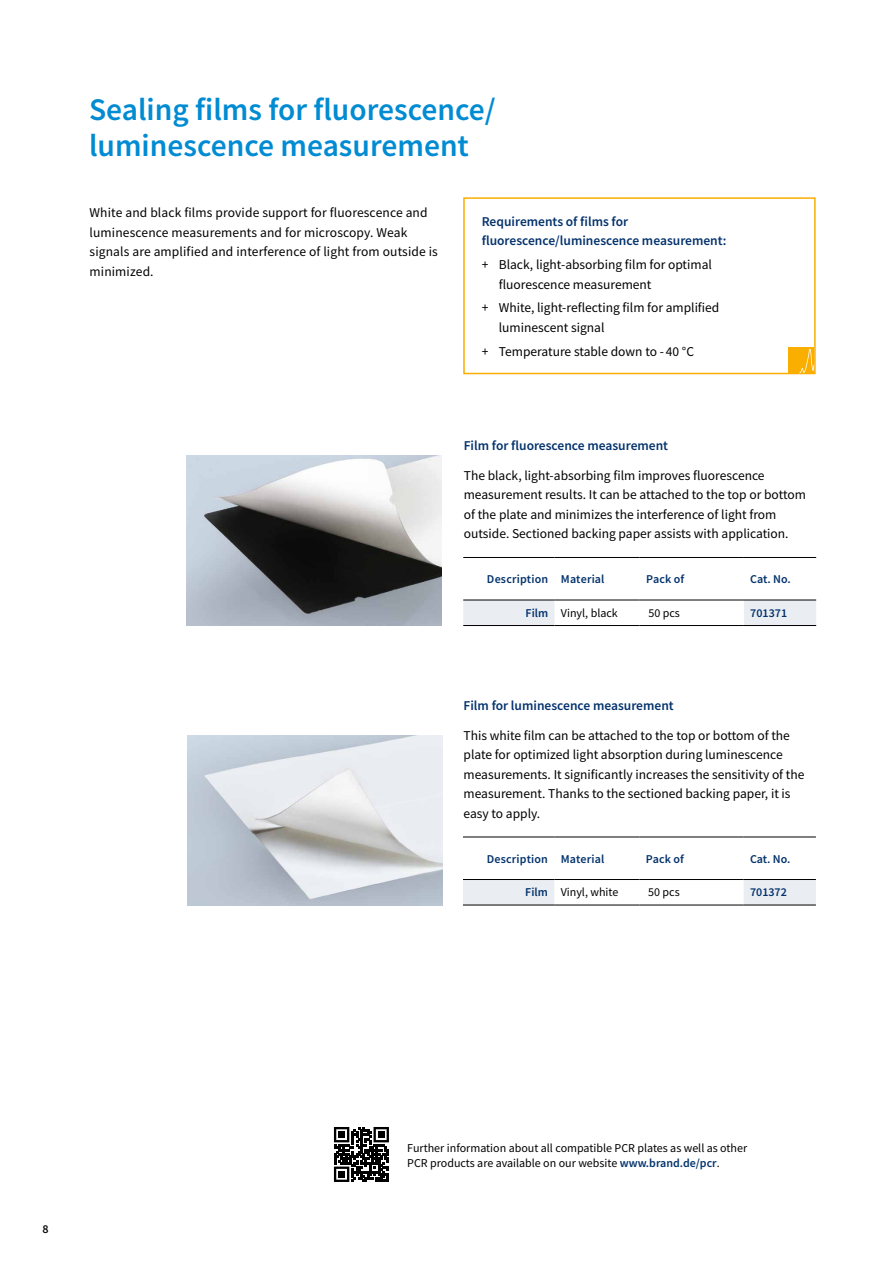
<style>
.page{position:relative;width:893px;height:1263px;background:#fff}
.page>*{position:absolute;margin:0;border:0;box-sizing:border-box;transform-origin:0 0}
.t1{font:600 31.5px/36px "Source Sans Pro";color:#008bd2}
.t2{font:13.5px/19.5px "Source Sans Pro";color:#000}
.t3{font:600 13.5px/19.5px "Source Sans Pro";color:#03326c}
.t4{font:12px/15px "Source Sans Pro";color:#000}
.t5{font:600 12px "Source Sans Pro";letter-spacing:.01em;color:#03326c}
.t6{font:600 12px "Source Sans Pro";color:#000}
.s1{font-weight:600;color:#03326c}
</style>
<div class="page">
<div style="left:463px;top:197px;width:353px;height:177px;border:2px solid #f9ae00"></div>
<div style="left:788px;top:348px;width:26px;height:25px;background:#f9ae00"></div>
<svg style="left:799px;top:349px;width:15px;height:24px"></svg>
<svg style="left:463px;top:601px;width:353px;height:24px"></svg>
<hr style="left:463px;top:625px;width:92px;height:1px;background:#000">
<hr style="left:555px;top:625px;width:85px;height:1px;background:#000">
<hr style="left:640px;top:625px;width:104px;height:1px;background:#000">
<hr style="left:744px;top:625px;width:72px;height:1px;background:#000">
<hr style="left:463px;top:557px;width:92px;height:1px;background:#000">
<hr style="left:555px;top:557px;width:85px;height:1px;background:#000">
<hr style="left:640px;top:557px;width:104px;height:1px;background:#000">
<hr style="left:744px;top:557px;width:72px;height:1px;background:#000">
<hr style="left:463px;top:600px;width:92px;height:1px;background:#000">
<hr style="left:555px;top:600px;width:85px;height:1px;background:#000">
<hr style="left:640px;top:600px;width:104px;height:1px;background:#000">
<hr style="left:744px;top:600px;width:72px;height:1px;background:#000">
<img style="left:187px;top:456px;width:255px;height:170px">
<svg style="left:463px;top:880px;width:353px;height:25px"></svg>
<hr style="left:463px;top:905px;width:91px;height:1px;background:#000">
<hr style="left:554px;top:905px;width:85px;height:1px;background:#000">
<hr style="left:639px;top:905px;width:105px;height:1px;background:#000">
<hr style="left:744px;top:905px;width:72px;height:1px;background:#000">
<hr style="left:463px;top:837px;width:91px;height:1px;background:#000">
<hr style="left:554px;top:837px;width:85px;height:1px;background:#000">
<hr style="left:639px;top:837px;width:105px;height:1px;background:#000">
<hr style="left:744px;top:837px;width:72px;height:1px;background:#000">
<hr style="left:463px;top:879px;width:91px;height:1px;background:#000">
<hr style="left:554px;top:879px;width:85px;height:1px;background:#000">
<hr style="left:639px;top:879px;width:105px;height:1px;background:#000">
<hr style="left:744px;top:879px;width:72px;height:1px;background:#000">
<img style="left:187px;top:735px;width:255px;height:170px">
<svg style="left:334px;top:1127px;width:55px;height:55px"></svg>
<div style="left:338px;top:1131px;width:7px;height:7px;background:#000"></div>
<div style="left:378px;top:1131px;width:7px;height:7px;background:#000"></div>
<div style="left:338px;top:1171px;width:7px;height:6px;background:#000"></div>
<h1 class="t1" style="left:89px;top:91px;width:408px">Sealing films for fluorescence/ luminescence measurement</h1>
<p class="t2" style="left:90px;top:203px;width:350px">White and black films provide support for fluorescence and luminescence measurements and for microscopy. Weak signals are amplified and interference of light from outside is minimized.</p>
<p class="t3" style="left:482px;top:212px;width:246px">Requirements of films for fluorescence/luminescence measurement:</p>
<p class="t2" style="left:499px;top:255px;width:215px;text-indent:-17px">+ Black, light-absorbing film for optimal fluorescence measurement</p>
<p class="t2" style="left:499px;top:298px;width:222px;text-indent:-17px">+ White, light-reflecting film for amplified luminescent signal</p>
<p class="t2" style="left:482px;top:341px;width:214px">+ Temperature stable down to - 40 °C</p>
<p class="t3" style="left:464px;top:436px;width:206px">Film for fluorescence measurement</p>
<p class="t2" style="left:464px;top:466px;width:344px">The black, light-absorbing film improves fluorescence measurement results. It can be attached to the top or bottom of the plate and minimizes the interference of light from outside. Sectioned backing paper assists with application.</p>
<p class="t5" style="left:487px;top:571px;width:119px">Description Material</p>
<p class="t5" style="left:646px;top:571px;width:40px">Pack of</p>
<p class="t5" style="left:750px;top:571px;width:42px">Cat. No.</p>
<p class="t4" style="left:526px;top:605px;width:94px"><span class="s1">Film</span> Vinyl, black</p>
<p class="t4" style="left:648px;top:605px;width:33px">50 pcs</p>
<p class="t5" style="left:750px;top:605px;width:38px">701371</p>
<p class="t3" style="left:463px;top:695px;width:212px">Film for luminescence measurement</p>
<p class="t2" style="left:463px;top:726px;width:343px">This white film can be attached to the top or bottom of the plate for optimized light absorption during luminescence measurements. It significantly increases the sensitivity of the measurement. Thanks to the sectioned backing paper, it is easy to apply.</p>
<p class="t5" style="left:487px;top:851px;width:119px">Description Material</p>
<p class="t5" style="left:646px;top:851px;width:40px">Pack of</p>
<p class="t5" style="left:750px;top:851px;width:42px">Cat. No.</p>
<p class="t4" style="left:525px;top:885px;width:95px"><span class="s1">Film</span> Vinyl, white</p>
<p class="t4" style="left:648px;top:885px;width:33px">50 pcs</p>
<p class="t5" style="left:750px;top:884px;width:38px">701372</p>
<p class="t6" style="left:43px;top:1221px;width:8px">8</p>
<p class="t4" style="left:407px;top:1140px;width:341px">Further information about all compatible PCR plates as well as other<br>PCR products are available on our website <span class="s1">www.brand.de/pcr</span>.</p>
</div>
